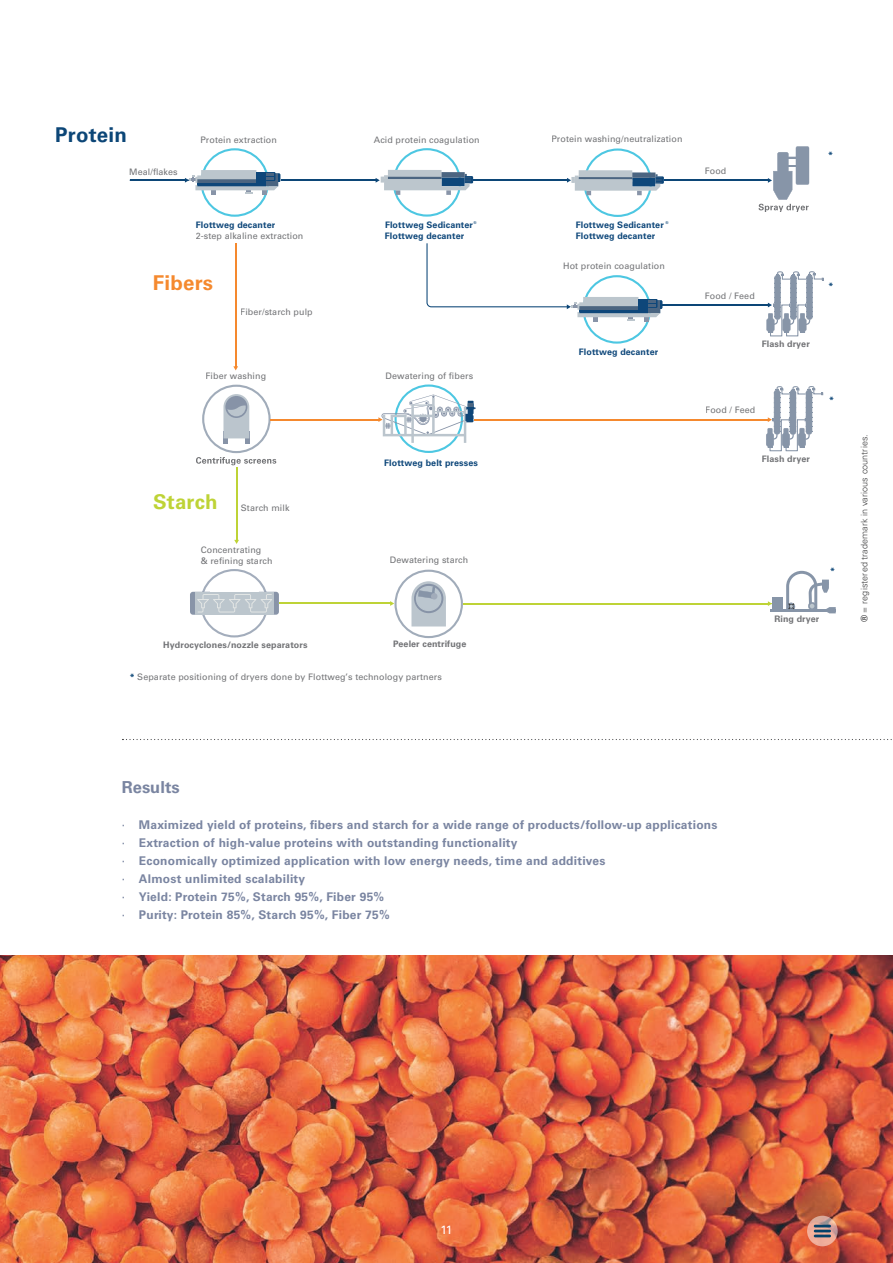
<style>
.page{position:relative;width:893px;height:1263px;background:#fff}
.page>*{position:absolute;margin:0;border:0;box-sizing:border-box;transform-origin:0 0}
.t1{font:700 20.4px "Univers LT Pro 65";letter-spacing:.01em;color:#0c4677}
.t2{font:700 20.4px "Univers LT Pro 65";letter-spacing:.01em;color:#f5892e}
.t3{font:700 20.4px "Univers LT Pro 65";letter-spacing:.01em;color:#bed336}
.t4{font:700 16.5px "Univers LT Pro 65";color:#7a85a1}
.t5{font:700 12px/18px "Univers LT Pro 65";letter-spacing:.02em;color:#7a85a1}
.t6{font:12px "Univers LT Pro 55 Roman";color:#fff}
.t7{font:9px/10.6px "Univers LT Pro 55 Roman";letter-spacing:.01em;color:#727376}
.t8{font:700 9px "Univers LT Pro 65";letter-spacing:.01em;color:#0e477a}
.t9{font:700 9px "Univers LT Pro 65";letter-spacing:.01em;color:#727376}
.t10{font:300 9px "Univers LT Pro 45";letter-spacing:.01em;color:#3e3e3f}
.t11{font:700 9px "Univers LT Pro 65";color:#0c4677}
.t12{font:700 3.9px "Univers LT Pro 65";color:#0c4677;scale:1.04 1}
.s1{font-family:"Univers LT Pro 65";font-weight:700;color:#0c4677}
.s2{font-family:"Univers LT Pro 65";font-weight:700}
.s3{font-family:"Univers LT Pro 55 Roman";font-weight:400}
</style>
<div class="page">
<img style="left:0;top:955px;width:893px;height:308px">
<svg style="left:807px;top:1216px;width:31px;height:30px"></svg>
<svg style="left:814px;top:1225px;width:17px;height:2px"></svg>
<hr style="left:814px;top:1229px;width:17px;height:3px;background:#05426a">
<hr style="left:814px;top:1234px;width:17px;height:3px;background:#05426a">
<svg style="left:122px;top:739px;width:770px;height:1px"></svg>
<svg style="left:190px;top:569px;width:89px;height:68px"></svg>
<svg style="left:196px;top:385px;width:80px;height:79px"></svg>
<hr style="left:282px;top:180px;width:94px;height:1px;background:#0c4677">
<svg style="left:376px;top:148px;width:97px;height:69px"></svg>
<hr style="left:664px;top:180px;width:105px;height:1px;background:#0c4677">
<svg style="left:759px;top:146px;width:50px;height:66px"></svg>
<hr style="left:271px;top:419px;width:108px;height:1px;background:#f5892e">
<svg style="left:378px;top:384px;width:98px;height:69px"></svg>
<hr style="left:279px;top:603px;width:112px;height:1px;background:#bed336">
<hr style="left:130px;top:180px;width:56px;height:1px;background:#0c4677">
<svg style="left:185px;top:148px;width:95px;height:69px"></svg>
<svg style="left:426px;top:243px;width:236px;height:101px"></svg>
<hr style="left:662px;top:304px;width:107px;height:2px;background:#0c4677">
<svg style="left:766px;top:271px;width:58px;height:65px"></svg>
<hr style="left:474px;top:419px;width:294px;height:1px;background:#f5892e">
<hr style="left:463px;top:603px;width:306px;height:1px;background:#bed336">
<svg style="left:768px;top:601px;width:4px;height:5px"></svg>
<hr style="left:473px;top:180px;width:95px;height:1px;background:#0c4677">
<svg style="left:567px;top:148px;width:97px;height:69px"></svg>
<div style="left:772px;top:597px;width:11px;height:12px;background:#8795a8"></div>
<hr style="left:770px;top:609px;width:65px;height:3px;background:#8795a8">
<svg style="left:786px;top:571px;width:50px;height:42px"></svg>
<svg style="left:390px;top:570px;width:73px;height:68px"></svg>
<div style="left:431px;top:593px;width:7px;height:7px;background:#a2acba;border-radius:3px"></div>
<hr style="left:235px;top:243px;width:1px;height:124px;background:#f5892e">
<svg style="left:233px;top:366px;width:5px;height:4px"></svg>
<hr style="left:236px;top:467px;width:1px;height:73px;background:#bed336">
<svg style="left:234px;top:540px;width:5px;height:4px"></svg>
<svg style="left:766px;top:386px;width:57px;height:65px"></svg>
<h1 class="t1" style="left:55px;top:121px;width:73px">Protein</h1>
<p class="t7" style="left:129px;top:166px;width:50px">Meal/flakes</p>
<p class="t7" style="left:200px;top:134px;width:78px">Protein extraction</p>
<p class="t7" style="left:374px;top:134px;width:107px">Acid protein coagulation</p>
<p class="t7" style="left:551px;top:133px;width:133px">Protein washing/neutralization</p>
<p class="t7" style="left:196px;top:139px;width:50px">Meal/flakes</p>
<p class="t8" style="left:196px;top:219px;width:81px">Flottweg decanter</p>
<p class="t8" style="left:385px;top:218px;width:90px">Flottweg Sedicanter</p>
<p class="t12" style="left:474px;top:220px;width:5px">®</p>
<p class="t7" style="left:196px;top:231px;width:109px">2-step alkaline extraction</p>
<p class="t8" style="left:385px;top:230px;width:81px">Flottweg decanter</p>
<p class="t8" style="left:576px;top:218px;width:90px">Flottweg Sedicanter</p>
<p class="t12" style="left:665px;top:220px;width:5px">®</p>
<p class="t8" style="left:576px;top:229px;width:81px">Flottweg decanter</p>
<p class="t7" style="left:563px;top:260px;width:103px">Hot protein coagulation</p>
<h1 class="t2" style="left:153px;top:269px;width:62px">Fibers</h1>
<p class="t7" style="left:240px;top:306px;width:74px">Fiber/starch pulp</p>
<p class="t7" style="left:206px;top:370px;width:62px">Fiber washing</p>
<h1 class="t3" style="left:153px;top:487px;width:66px">Starch</h1>
<p class="t7" style="left:241px;top:502px;width:50px">Starch milk</p>
<p class="t7" style="left:201px;top:544px;width:73px">Concentrating<br>&amp; refining starch</p>
<p class="t9" style="left:163px;top:638px;width:146px">Hydrocyclones/nozzle separators</p>
<p class="t7" style="left:386px;top:370px;width:89px">Dewatering of fibers</p>
<p class="t8" style="left:384px;top:456px;width:95px">Flottweg belt presses</p>
<p class="t7" style="left:390px;top:554px;width:80px">Dewatering starch</p>
<p class="t9" style="left:393px;top:638px;width:75px">Peeler centrifuge</p>
<p class="t7" style="left:130px;top:671px;width:314px"><span class="s1">*</span> Separate positioning of dryers done by Flottweg’s technology partners</p>
<p class="t8" style="left:579px;top:345px;width:81px">Flottweg decanter</p>
<p class="t7" style="left:705px;top:165px;width:23px">Food</p>
<p class="t11" style="left:828px;top:149px;width:6px">*</p>
<p class="t7" style="left:705px;top:290px;width:52px">Food / Feed</p>
<p class="t9" style="left:762px;top:337px;width:50px">Flash dryer</p>
<p class="t7" style="left:705px;top:404px;width:52px">Food / Feed</p>
<p class="t9" style="left:762px;top:452px;width:50px">Flash dryer</p>
<p class="t11" style="left:828px;top:279px;width:6px">*</p>
<p class="t11" style="left:829px;top:394px;width:6px">*</p>
<p class="t11" style="left:830px;top:564px;width:6px">*</p>
<p class="t9" style="left:774px;top:612px;width:47px">Ring dryer</p>
<p class="t10" style="left:858px;top:622px;width:190px;rotate:-90deg"><span class="s2">®</span> = registered trademark in various countries.</p>
<h2 class="t4" style="left:122px;top:776px;width:59px">Results</h2>
<p class="t5" style="left:122px;top:815px;width:597px"><span class="s3">∙</span> Maximized yield of proteins, fibers and starch for a wide range of products/follow-up applications <span class="s3">∙</span> Extraction of high-value proteins with outstanding functionality<br><span class="s3">∙</span> Economically optimized application with low energy needs, time and additives<br><span class="s3">∙</span> Almost unlimited scalability<br><span class="s3">∙</span> Yield: Protein 75%, Starch 95%, Fiber 95%<br><span class="s3">∙</span> Purity: Protein 85%, Starch 95%, Fiber 75%</p>
<h3 class="t6" style="left:441px;top:1221px;width:13px">11</h3>
</div>
